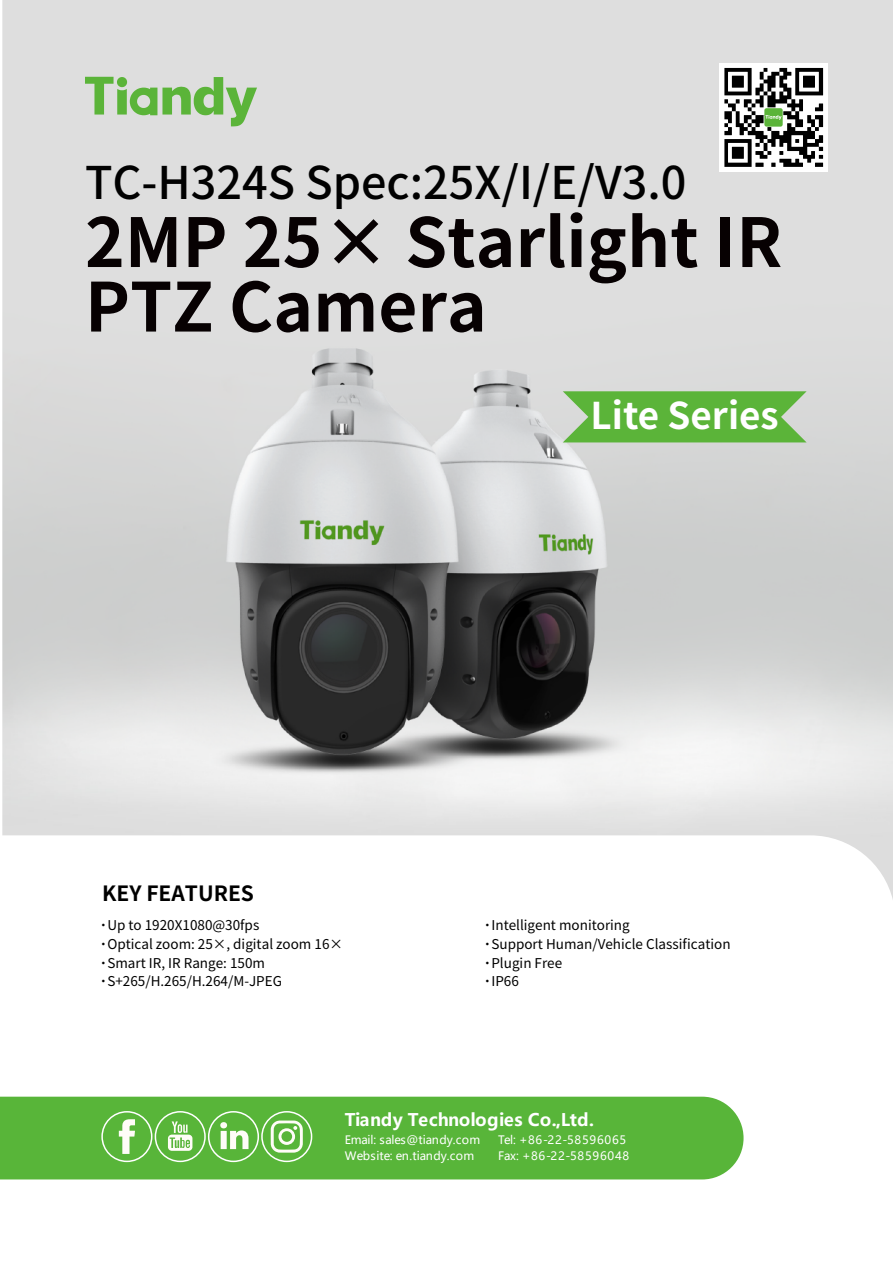
<style>
.page{position:relative;width:893px;height:1263px;background:#fff}
.page>*{position:absolute;margin:0;border:0;box-sizing:border-box;transform-origin:0 0}
.t1{font:700 67.5px/64.5px "Source Han Sans CN";color:#070102}
.t2{font:500 45px "Source Han Sans CN";color:#010101}
.t3{font:700 36.9px "Source Han Sans CN";color:#fff}
.t4{font:700 21px "Source Han Sans CN";color:#000}
.t5{font:700 17.25px "Microsoft Ya Hei";letter-spacing:.005em;color:#fff}
.t6{font:13.5px/18.6px "Source Han Sans CN";color:#000}
.t7{font:11.55px/15.8px "Microsoft Ya Hei";letter-spacing:.015em;color:#fff}
.t8{font:11.55px/16px "Microsoft Ya Hei";letter-spacing:.065em;color:#fff}
.s1{font-weight:700}
</style>
<div class="page">
<img style="left:2px;top:0;width:891px;height:899px">
<div style="left:0;top:1097px;width:743px;height:82px;background:#58b539"></div>
<div style="left:101px;top:1111px;width:51px;height:51px;border:2px solid #fff;border-radius:50%"></div>
<svg style="left:119px;top:1119px;width:16px;height:35px"></svg>
<div style="left:155px;top:1111px;width:51px;height:51px;border:2px solid #fff;border-radius:50%"></div>
<svg style="left:168px;top:1121px;width:24px;height:30px"></svg>
<div style="left:208px;top:1111px;width:51px;height:51px;border:2px solid #fff;border-radius:50%"></div>
<svg style="left:220px;top:1122px;width:28px;height:27px"></svg>
<div style="left:261px;top:1111px;width:51px;height:51px;border:2px solid #fff;border-radius:50%"></div>
<svg style="left:271px;top:1120px;width:32px;height:33px"></svg>
<svg style="left:85px;top:77px;width:172px;height:49px;background:#abcd9e"></svg>
<svg style="left:563px;top:391px;width:243px;height:51px;background:#68b84a"></svg>
<div style="left:719px;top:63px;width:109px;height:109px;background:#fff"></div>
<svg style="left:724px;top:68px;width:99px;height:99px"></svg>
<h2 class="t2" style="left:85px;top:157px;width:603px">TC-H324S Spec:25X/I/E/V3.0</h2>
<h1 class="t1" style="left:85px;top:211px;width:699px">2MP 25× Starlight IR<br>PTZ Camera</h1>
<h3 class="t3" style="left:590px;top:395px;width:190px">Lite Series</h3>
<h3 class="t4" style="left:102px;top:882px;width:153px">KEY FEATURES</h3>
<p class="t6" style="left:99px;top:916px;width:245px"><span class="s1">·</span>Up to 1920X1080@30fps<br><span class="s1">·</span>Optical zoom: 25×, digital zoom 16× <span class="s1">·</span>Smart IR, IR Range: 150m <span class="s1">·</span>S+265/H.265/H.264/M-JPEG</p>
<p class="t6" style="left:483px;top:916px;width:249px"><span class="s1">·</span>Intelligent monitoring<br><span class="s1">·</span>Support Human/Vehicle Classification <span class="s1">·</span>Plugin Free<br><span class="s1">·</span>IP66</p>
<p class="t5" style="left:345px;top:1108px;width:251px">Tiandy Technologies Co.,Ltd.</p>
<p class="t7" style="left:345px;top:1131px;width:137px">Email: sales@tiandy.com<br>Website: en.tiandy.com</p>
<p class="t8" style="left:498px;top:1131px;width:133px">Tel: +86-22-58596065<br>Fax: +86-22-58596048</p>
</div>
